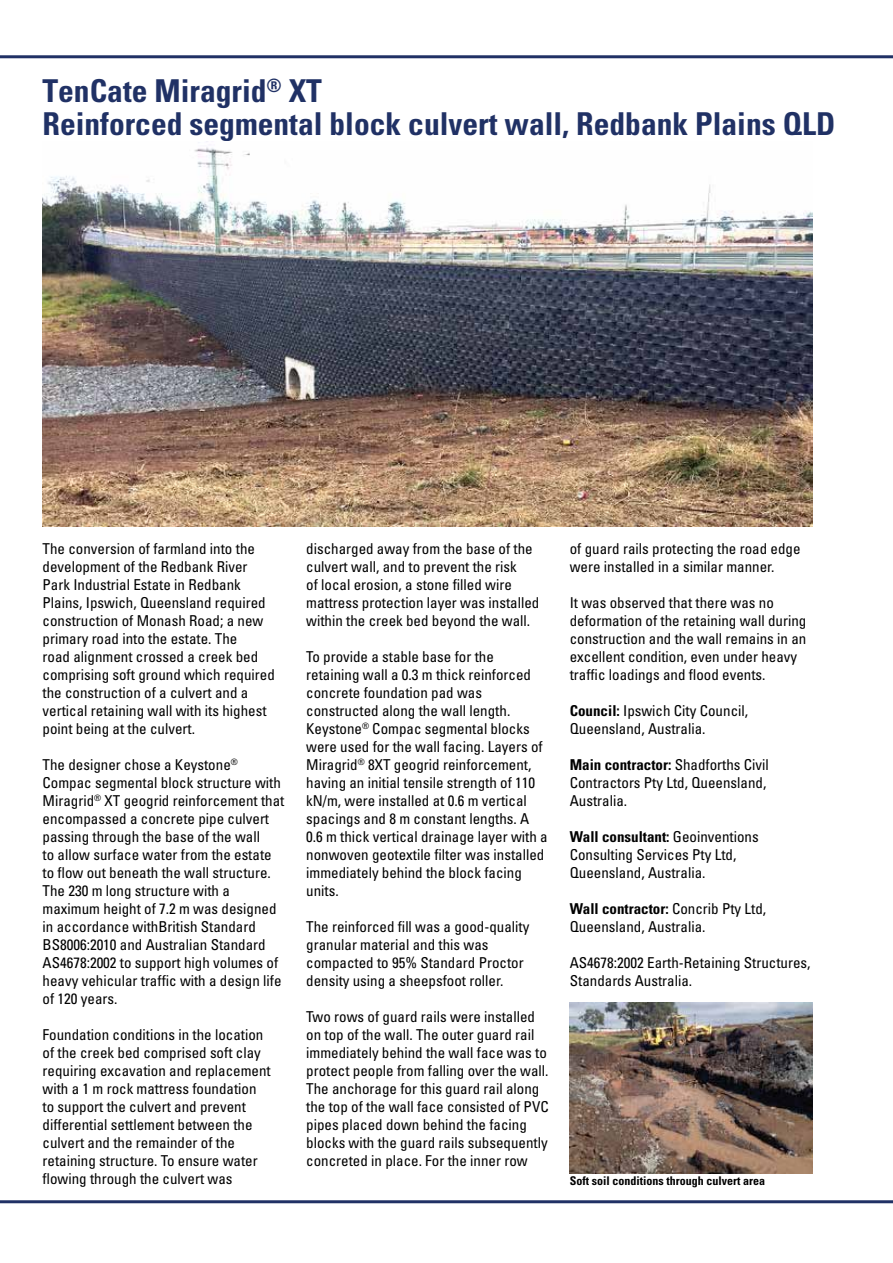
<style>
.page{position:relative;width:893px;height:1263px;background:#fff}
.page>*{position:absolute;margin:0;border:0;box-sizing:border-box;transform-origin:0 0}
.t1{font:700 condensed 31.5px/33px "Univers";color:#203165}
.t2{font:condensed 15px/18px "Univers";color:#010101}
.t3{font:700 condensed 12px "Univers";color:#010101}
.s1{font-weight:700}
</style>
<div class="page">
<hr style="left:0;top:55px;width:893px;height:3px;background:#203165">
<hr style="left:0;top:1200px;width:893px;height:3px;background:#203165">
<img style="left:43px;top:147px;width:769px;height:379px">
<img style="left:570px;top:1002px;width:242px;height:172px">
<h1 class="t1" style="left:42px;top:74px;width:794px">TenCate Miragrid<sup>®</sup> XT<br>Reinforced segmental block culvert wall, Redbank Plains QLD</h1>
<p class="t2" style="left:43px;top:539px;width:234px">The conversion of farmland into the development of the Redbank River Park Industrial Estate in Redbank Plains, Ipswich, Queensland required construction of Monash Road; a new primary road into the estate. The<br>road alignment crossed a creek bed comprising soft ground which required the construction of a culvert and a vertical retaining wall with its highest point being at the culvert.</p>
<p class="t2" style="left:43px;top:755px;width:243px">The designer chose a Keystone<sup>® </sup>Compac segmental block structure with Miragrid<sup>®</sup> XT geogrid reinforcement that encompassed a concrete pipe culvert passing through the base of the wall<br>to allow surface water from the estate to flow out beneath the wall structure.<br>The 230 m long structure with a maximum height of 7.2 m was designed in accordance withBritish Standard BS8006:2010 and Australian Standard AS4678:2002 to support high volumes of heavy vehicular traffic with a design life of 120 years.</p>
<p class="t2" style="left:43px;top:1025px;width:230px">Foundation conditions in the location of the creek bed comprised soft clay requiring excavation and replacement with a 1 m rock mattress foundation to support the culvert and prevent differential settlement between the culvert and the remainder of the retaining structure. To ensure water flowing through the culvert was</p>
<p class="t2" style="left:306px;top:539px;width:235px">discharged away from the base of the culvert wall, and to prevent the risk<br>of local erosion, a stone filled wire mattress protection layer was installed within the creek bed beyond the wall.</p>
<p class="t2" style="left:306px;top:647px;width:243px">To provide a stable base for the retaining wall a 0.3 m thick reinforced concrete foundation pad was constructed along the wall length.<br>Keystone<sup>®</sup> Compac segmental blocks were used for the wall facing. Layers of Miragrid<sup>®</sup> 8XT geogrid reinforcement, having an initial tensile strength of 110 kN/m, were installed at 0.6 m vertical spacings and 8 m constant lengths. A 0.6 m thick vertical drainage layer with a nonwoven geotextile filter was installed immediately behind the block facing units.</p>
<p class="t2" style="left:306px;top:917px;width:225px">The reinforced fill was a good-quality granular material and this was compacted to 95% Standard Proctor density using a sheepsfoot roller.</p>
<p class="t2" style="left:306px;top:1007px;width:244px">Two rows of guard rails were installed on top of the wall. The outer guard rail immediately behind the wall face was to protect people from falling over the wall.<br>The anchorage for this guard rail along the top of the wall face consisted of PVC pipes placed down behind the facing blocks with the guard rails subsequently concreted in place. For the inner row</p>
<p class="t2" style="left:570px;top:539px;width:232px">of guard rails protecting the road edge were installed in a similar manner.</p>
<p class="t2" style="left:570px;top:593px;width:238px">It was observed that there was no deformation of the retaining wall during construction and the wall remains in an excellent condition, even under heavy traffic loadings and flood events.</p>
<p class="t2" style="left:570px;top:701px;width:180px"><span class="s1">Council:</span> Ipswich City Council,<br>Queensland, Australia.</p>
<p class="t2" style="left:570px;top:755px;width:201px"><span class="s1">Main contractor:</span> Shadforths Civil<br>Contractors Pty Ltd, Queensland,<br>Australia.</p>
<p class="t2" style="left:570px;top:827px;width:190px"><span class="s1">Wall consultant:</span> Geoinventions<br>Consulting Services Pty Ltd,<br>Queensland, Australia.</p>
<p class="t2" style="left:570px;top:899px;width:198px"><span class="s1">Wall contractor:</span> Concrib Pty Ltd,<br>Queensland, Australia.</p>
<p class="t2" style="left:570px;top:953px;width:242px">AS4678:2002 Earth-Retaining Structures,<br>Standards Australia.</p>
<p class="t3" style="left:570px;top:1174px;width:197px">Soft soil conditions through culvert area</p>
</div>
